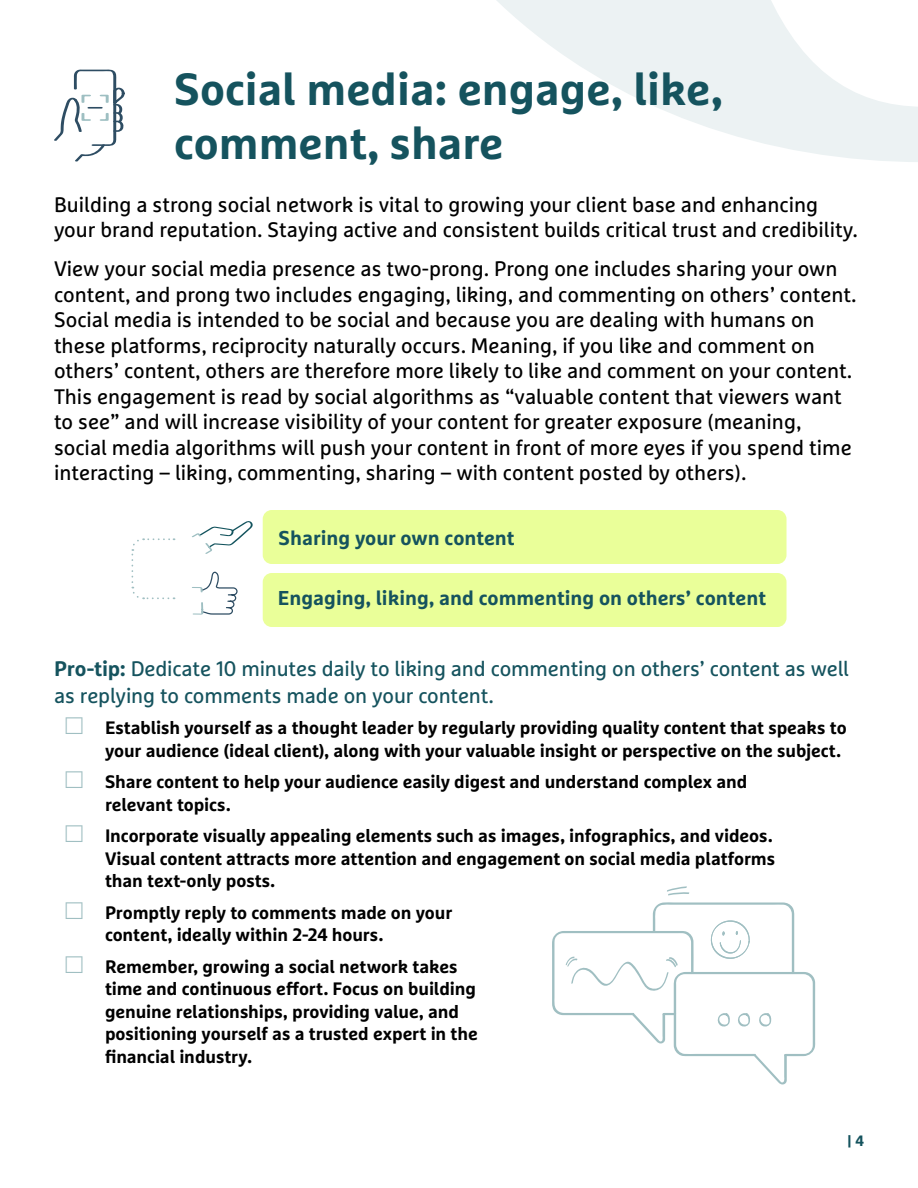
<style>
.page{position:relative;width:918px;height:1188px;background:#fff}
.page>*{position:absolute;margin:0;border:0;box-sizing:border-box;transform-origin:0 0}
.t1{font:700 45px/54px "Marselis Pro";color:#15535e}
.t2{font:21px/25.5px "Marselis Pro";color:#000}
.t3{font:21px/27px "Marselis Pro";letter-spacing:-.005em;color:#15535e}
.t4{font:700 20.1px "Marselis Pro";color:#15535e}
.t5{font:700 18px/22.5px "Marselis Pro";letter-spacing:-.005em;color:#000}
.t6{font:700 15px "Marselis Pro";color:#15535e}
.s1{font-weight:700}
.s2{color:#a0bfc2}
</style>
<div class="page">
<div style="left:263px;top:510px;width:524px;height:54px;background:#eaff99;border-radius:9px"></div>
<div style="left:263px;top:573px;width:524px;height:54px;background:#eaff99;border-radius:9px"></div>
<svg style="left:496px;top:0;width:422px;height:162px;fill:#ecf2f3"></svg>
<svg style="left:54px;top:69px;width:71px;height:93px"></svg>
<svg style="left:131px;top:538px;width:44px;height:61px"></svg>
<svg style="left:192px;top:571px;width:46px;height:44px"></svg>
<svg style="left:192px;top:521px;width:61px;height:33px"></svg>
<svg style="left:552px;top:902px;width:263px;height:183px"></svg>
<svg style="left:667px;top:886px;width:23px;height:10px"></svg>
<h1 class="t1" style="left:174px;top:62px;width:550px">Social media: engage, like, comment, share</h1>
<p class="t2" style="left:54px;top:191px;width:805px">Building a strong social network is vital to growing your client base and enhancing your brand reputation. Staying active and consistent builds critical trust and credibility.</p>
<p class="t2" style="left:54px;top:256px;width:804px">View your social media presence as two-prong. Prong one includes sharing your own content, and prong two includes engaging, liking, and commenting on others’ content.<br>Social media is intended to be social and because you are dealing with humans on these platforms, reciprocity naturally occurs. Meaning, if you like and comment on others’ content, others are therefore more likely to like and comment on your content.<br>This engagement is read by social algorithms as “valuable content that viewers want to see” and will increase visibility of your content for greater exposure (meaning, social media algorithms will push your content in front of more eyes if you spend time interacting – liking, commenting, sharing – with content posted by others).</p>
<p class="t4" style="left:279px;top:526px;width:238px">Sharing your own content</p>
<p class="t4" style="left:278px;top:585px;width:490px">Engaging, liking, and commenting on others’ content</p>
<p class="t3" style="left:54px;top:655px;width:797px"><span class="s1">Pro-tip:</span> Dedicate 10 minutes daily to liking and commenting on others’ content as well as replying to comments made on your content.</p>
<p class="t5" style="left:105px;top:717px;width:743px;text-indent:-42px"><span class="s2">□</span> Establish yourself as a thought leader by regularly providing quality content that speaks to your audience (ideal client), along with your valuable insight or perspective on the subject.</p>
<p class="t5" style="left:105px;top:771px;width:644px;text-indent:-42px"><span class="s2">□</span> Share content to help your audience easily digest and understand complex and relevant topics.</p>
<p class="t5" style="left:105px;top:825px;width:672px;text-indent:-42px"><span class="s2">□</span> Incorporate visually appealing elements such as images, infographics, and videos.<br>Visual content attracts more attention and engagement on social media platforms than text-only posts.</p>
<p class="t5" style="left:105px;top:901px;width:349px;text-indent:-42px"><span class="s2">□</span> Promptly reply to comments made on your content, ideally within 2-24 hours.</p>
<p class="t5" style="left:105px;top:955px;width:374px;text-indent:-42px"><span class="s2">□</span> Remember, growing a social network takes time and continuous effort. Focus on building genuine relationships, providing value, and positioning yourself as a trusted expert in the financial industry.</p>
<p class="t6" style="left:847px;top:1131px;width:18px">| 4</p>
</div>
